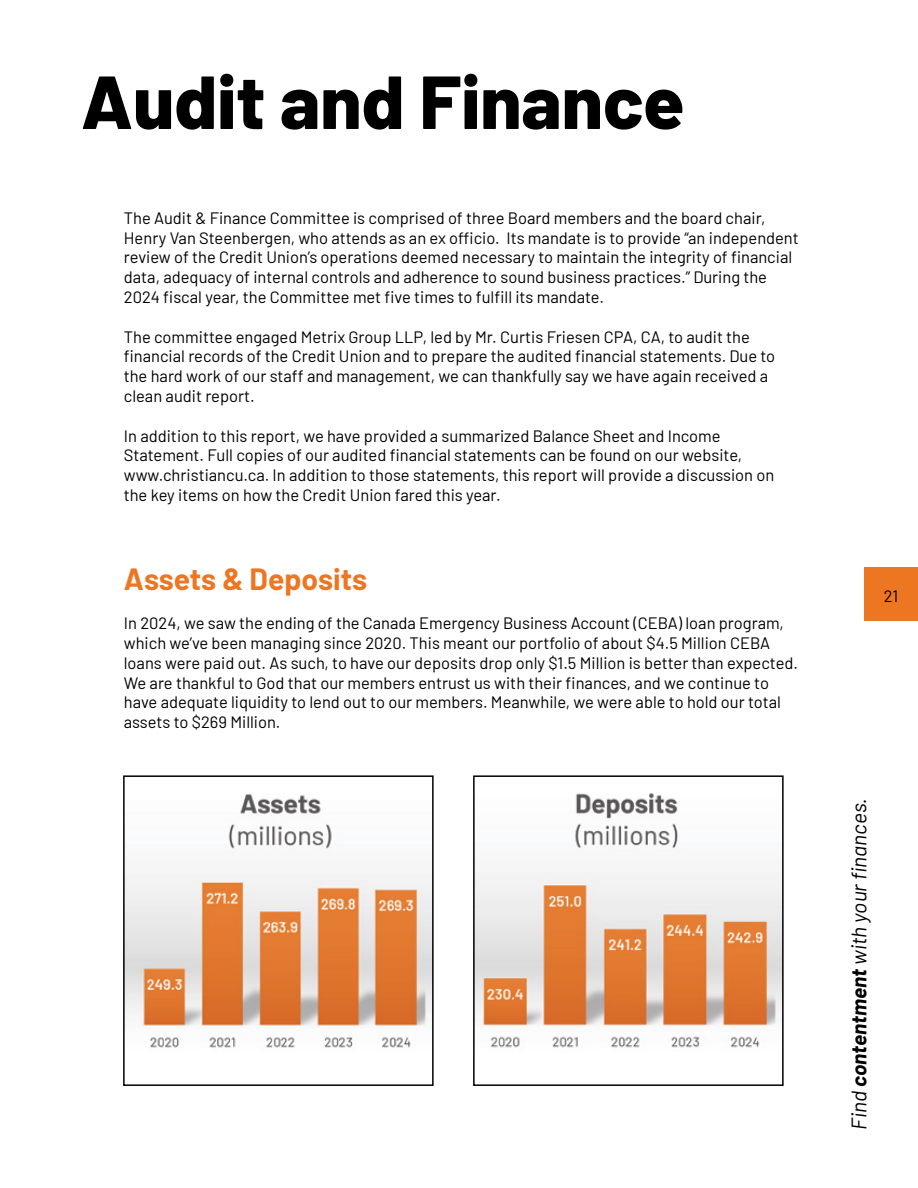
<style>
.page{position:relative;width:918px;height:1188px;background:#fff}
.page>*{position:absolute;margin:0;border:0;box-sizing:border-box;transform-origin:0 0}
.t1{font:800 75px "Barlow";color:#000}
.t2{font:700 30px "Barlow";color:#ed7623}
.t3{font:italic 21px "Barlow";color:#000}
.t4{font:16.5px/19.8px "Barlow";color:#000}
.s1{font-weight:700}
</style>
<div class="page">
<div style="left:864px;top:567px;width:54px;height:54px;background:#ed7623"></div>
<img style="left:126px;top:794px;width:305px;height:254px">
<div style="left:123px;top:775px;width:311px;height:311px;border:2px solid #000"></div>
<img style="left:476px;top:793px;width:305px;height:255px">
<div style="left:473px;top:775px;width:311px;height:311px;border:2px solid #000"></div>
<h1 class="t1" style="left:81px;top:46px;width:605px">Audit and Finance</h1>
<p class="t4" style="left:124px;top:207px;width:677px">The Audit &amp; Finance Committee is comprised of three Board members and the board chair, Henry Van Steenbergen, who attends as an ex officio. Its mandate is to provide “an independent review of the Credit Union’s operations deemed necessary to maintain the integrity of financial data, adequacy of internal controls and adherence to sound business practices.” During the 2024 fiscal year, the Committee met five times to fulfill its mandate.</p>
<p class="t4" style="left:124px;top:326px;width:653px">The committee engaged Metrix Group LLP, led by Mr. Curtis Friesen CPA, CA, to audit the financial records of the Credit Union and to prepare the audited financial statements. Due to the hard work of our staff and management, we can thankfully say we have again received a clean audit report.</p>
<p class="t4" style="left:124px;top:425px;width:652px">In addition to this report, we have provided a summarized Balance Sheet and Income Statement. Full copies of our audited financial statements can be found on our website, www.christiancu.ca. In addition to those statements, this report will provide a discussion on the key items on how the Credit Union fared this year.</p>
<h2 class="t2" style="left:124px;top:557px;width:245px">Assets &amp; Deposits</h2>
<p class="t4" style="left:124px;top:612px;width:676px">In 2024, we saw the ending of the Canada Emergency Business Account (CEBA) loan program, which we’ve been managing since 2020. This meant our portfolio of about $4.5 Million CEBA loans were paid out. As such, to have our deposits drop only $1.5 Million is better than expected.<br>We are thankful to God that our members entrust us with their finances, and we continue to have adequate liquidity to lend out to our members. Meanwhile, we were able to hold our total assets to $269 Million.</p>
<p class="t4" style="left:884px;top:585px;width:16px">21</p>
<p class="t3" style="left:844px;top:1130px;width:333px;rotate:-90deg">Find <span class="s1">contentment</span> with your finances.</p>
</div>
